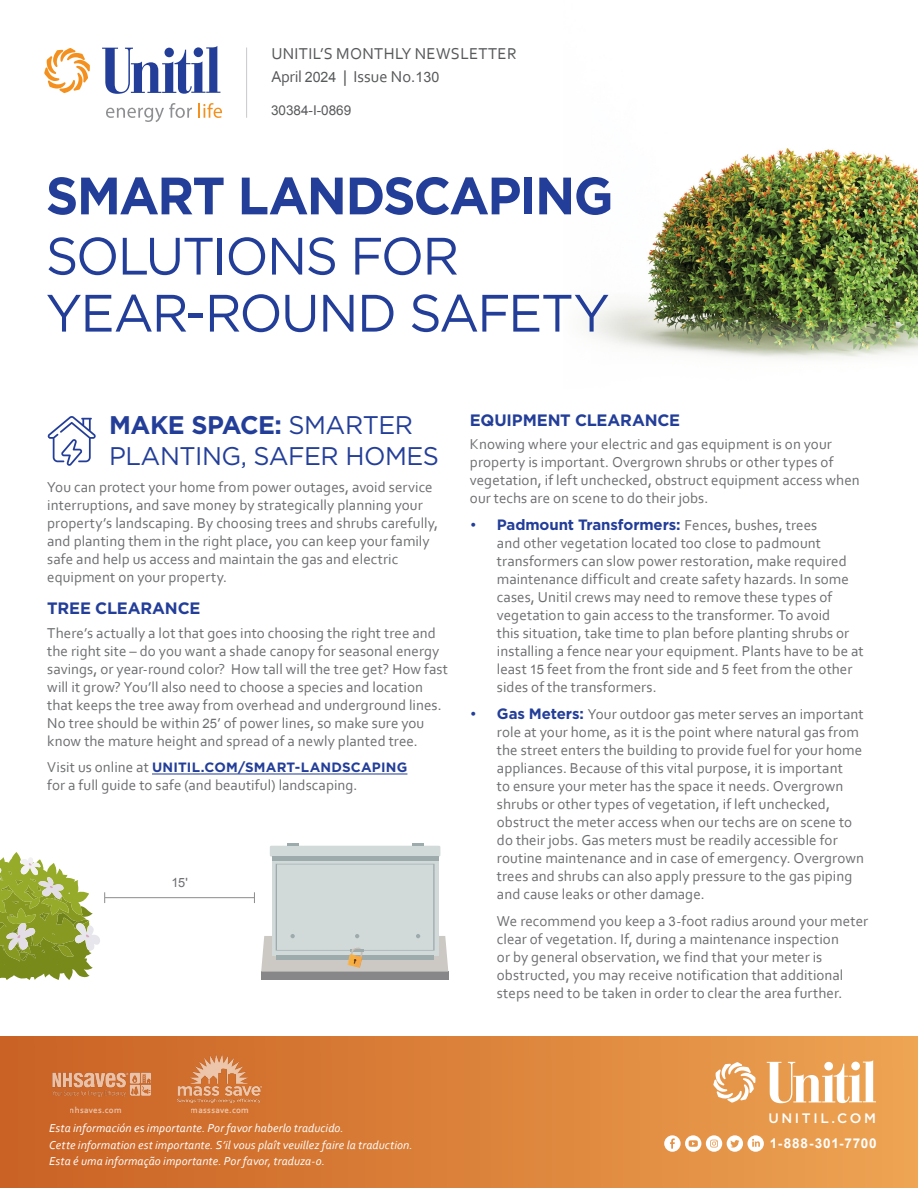
<style>
.page{position:relative;width:918px;height:1188px;background:#fff}
.page>*{position:absolute;margin:0;border:0;box-sizing:border-box;transform-origin:0 0}
.t1{font:52.5px/57px "Gotham";letter-spacing:-.035em;color:#233e99}
.t2{font:700 52.5px "Gotham";letter-spacing:-.035em;color:#233e99}
.t3{font:25.5px/30.6px "Gotham";letter-spacing:-.02em;color:#233e99}
.t4{font:16.5px/22.5px "Corbel";letter-spacing:.02em;color:#58595b}
.t5{font:700 16.5px "Gotham";letter-spacing:-.01em;color:#233e99}
.t6{font:15px/18px "Corbel";letter-spacing:.005em;color:#6d6e71}
.t7{font:700 15px "Gotham";letter-spacing:-.01em;color:#233e99}
.t8{font:500 13.8px "Gotham";letter-spacing:.19em;color:#fff}
.t9{font:700 13.5px "Gotham";letter-spacing:.015em;color:#233e99}
.t10{font:700 13.5px "Arial";letter-spacing:.065em;color:#fff}
.t11{font:13.5px "Arial";color:#58595b}
.t12{font:700 13.5px "Apple SD Gothic Neo";color:#fff}
.t13{font:12.75px "Arial";color:#6d6e71}
.t14{font:italic 12px/16.4px "Corbel";letter-spacing:.01em;color:#fff}
.t15{font:700 9px "Corbel";letter-spacing:.025em;color:#fff}
.s1{font-family:"Arial";font-size:14.25px}
.s2{font-weight:700}
.s3{font-family:"Arial";font-size:13.2px}
.s4{font-family:"Corbel";font-weight:400;font-size:15px;color:#6d6e71}
.s5{font-weight:400}
.s6{font-family:"Corbel";font-weight:400;color:#6d6e71}
.s7{font-family:"Gotham";color:#233e99}
.s8{font-family:"Gotham";font-weight:700;color:#233e99}
</style>
<div class="page">
<hr style="left:246px;top:48px;width:1px;height:70px;background:#c7c8ca">
<svg style="left:44px;top:48px;width:46px;height:45px"></svg>
<svg style="left:102px;top:46px;width:118px;height:48px"></svg>
<svg style="left:106px;top:103px;width:86px;height:19px"></svg>
<svg style="left:199px;top:103px;width:23px;height:15px"></svg>
<img style="left:652px;top:148px;width:266px;height:141px">
<img style="left:652px;top:289px;width:266px;height:69px">
<svg style="left:586px;top:249px;width:66px;height:100px"></svg>
<div style="left:0;top:1037px;width:918px;height:151px;background:linear-gradient(to right,#c96023,#eda352)"></div>
<svg style="left:707px;top:1062px;width:48px;height:41px"></svg>
<svg style="left:761px;top:1060px;width:115px;height:43px"></svg>
<svg style="left:664px;top:1135px;width:107px;height:17px"></svg>
<img style="left:178px;top:1054px;width:84px;height:49px">
<img style="left:47px;top:1067px;width:104px;height:34px">
<hr style="left:152px;top:774px;width:255px;height:1px;background:#233e99">
<svg style="left:47px;top:416px;width:49px;height:50px"></svg>
<div style="left:261px;top:972px;width:187px;height:8px;background:#87878a"></div>
<div style="left:272px;top:861px;width:167px;height:94px;background:#d1d9d9"></div>
<div style="left:270px;top:846px;width:170px;height:11px;background:#d1d9d9"></div>
<hr style="left:272px;top:857px;width:167px;height:4px;background:#9eabad">
<svg style="left:287px;top:843px;width:11px;height:3px"></svg>
<svg style="left:412px;top:843px;width:12px;height:3px"></svg>
<svg style="left:261px;top:864px;width:187px;height:108px"></svg>
<hr style="left:105px;top:897px;width:149px;height:1px;background:#000">
<svg style="left:0;top:852px;width:105px;height:128px"></svg>
<p class="t4" style="left:271px;top:42px;width:247px">UNITIL’S MONTHLY NEWSLETTER<br>April <span class="s1">2024</span> | Issue No.<span class="s1">130</span></p>
<p class="t11" style="left:271px;top:101px;width:82px">30384-I-0869</p>
<h1 class="t2" style="left:46px;top:165px;width:569px">SMART LANDSCAPING</h1>
<h1 class="t1" style="left:46px;top:226px;width:566px">SOLUTIONS FOR<br>YEAR-ROUND SAFETY</h1>
<h2 class="t3" style="left:109px;top:409px;width:331px"><span class="s2">MAKE SPACE:</span> SMARTER<br>PLANTING, SAFER HOMES</h2>
<p class="t6" style="left:47px;top:477px;width:393px">You can protect your home from power outages, avoid service interruptions, and save money by strategically planning your property’s landscaping. By choosing trees and shrubs carefully, and planting them in the right place, you can keep your family safe and help us access and maintain the gas and electric equipment on your property.</p>
<p class="t5" style="left:47px;top:599px;width:155px">TREE CLEARANCE</p>
<p class="t6" style="left:47px;top:623px;width:402px">There’s actually a lot that goes into choosing the right tree and the right site – do you want a shade canopy for seasonal energy savings, or year-round color? How tall will the tree get? How fast will it grow? You’ll also need to choose a species and location that keeps the tree away from overhead and underground lines.<br>No tree should be within <span class="s3">25</span>’ of power lines, so make sure you know the mature height and spread of a newly planted tree.</p>
<p class="t9" style="left:47px;top:760px;width:362px"><span class="s4">Visit us online at</span> UNITIL.COM/SMART-LANDSCAPING</p>
<p class="t6" style="left:47px;top:776px;width:312px">for a full guide to safe (and beautiful) landscaping.</p>
<p class="t13" style="left:172px;top:875px;width:18px">15'</p>
<p class="t5" style="left:470px;top:411px;width:212px">EQUIPMENT CLEARANCE</p>
<p class="t6" style="left:470px;top:435px;width:391px">Knowing where your electric and gas equipment is on your property is important. Overgrown shrubs or other types of vegetation, if left unchecked, obstruct equipment access when our techs are on scene to do their jobs.</p>
<p class="t7" style="left:470px;top:516px;width:349px"><span class="s5">•</span> Padmount Transformers: <span class="s6">Fences, bushes, trees</span></p>
<p class="t6" style="left:497px;top:534px;width:368px">and other vegetation located too close to padmount transformers can slow power restoration, make required maintenance difficult and create safety hazards. In some cases, Unitil crews may need to remove these types of vegetation to gain access to the transformer. To avoid<br>this situation, take time to plan before planting shrubs or installing a fence near your equipment. Plants have to be at least <span class="s3">15</span> feet from the front side and <span class="s3">5</span> feet from the other sides of the transformers.</p>
<p class="t6" style="left:497px;top:704px;width:369px;text-indent:-27px"><span class="s7">•</span> <span class="s8">Gas Meters:</span> Your outdoor gas meter serves an important role at your home, as it is the point where natural gas from the street enters the building to provide fuel for your home appliances. Because of this vital purpose, it is important<br>to ensure your meter has the space it needs. Overgrown shrubs or other types of vegetation, if left unchecked, obstruct the meter access when our techs are on scene to do their jobs. Gas meters must be readily accessible for routine maintenance and in case of emergency. Overgrown trees and shrubs can also apply pressure to the gas piping and cause leaks or other damage.</p>
<p class="t6" style="left:497px;top:911px;width:373px">We recommend you keep a <span class="s3">3</span>-foot radius around your meter clear of vegetation. If, during a maintenance inspection<br>or by general observation, we find that your meter is obstructed, you may receive notification that additional steps need to be taken in order to clear the area further.</p>
<p class="t15" style="left:70px;top:1105px;width:53px">nhsaves.com</p>
<p class="t15" style="left:191px;top:1105px;width:60px">masssave.com</p>
<p class="t14" style="left:49px;top:1120px;width:365px">Esta información es importante. Por favor haberlo traducido.<br>Cette information est importante. S’il vous plaît veuillez faire la traduction.<br>Esta é uma informação importante. Por favor, traduza-o.</p>
<p class="t14" style="left:47px;top:1120px;width:365px;line-height:17.9px">Esta información es importante. Por favor haberlo traducido.<br>Cette information est importante. S’il vous plaît veuillez faire la traduction.</p>
<p class="t8" style="left:762px;top:1110px;width:109px">UNITIL.COM</p>
<p class="t12" style="left:775px;top:1136px;width:10px">8</p>
<p class="t12" style="left:802px;top:1136px;width:60px">-301-7 0</p>
<p class="t8" style="left:768px;top:1110px;width:109px">UNITIL.COM</p>
<p class="t10" style="left:770px;top:1134px;width:108px">1-888-301-7700</p>
</div>
